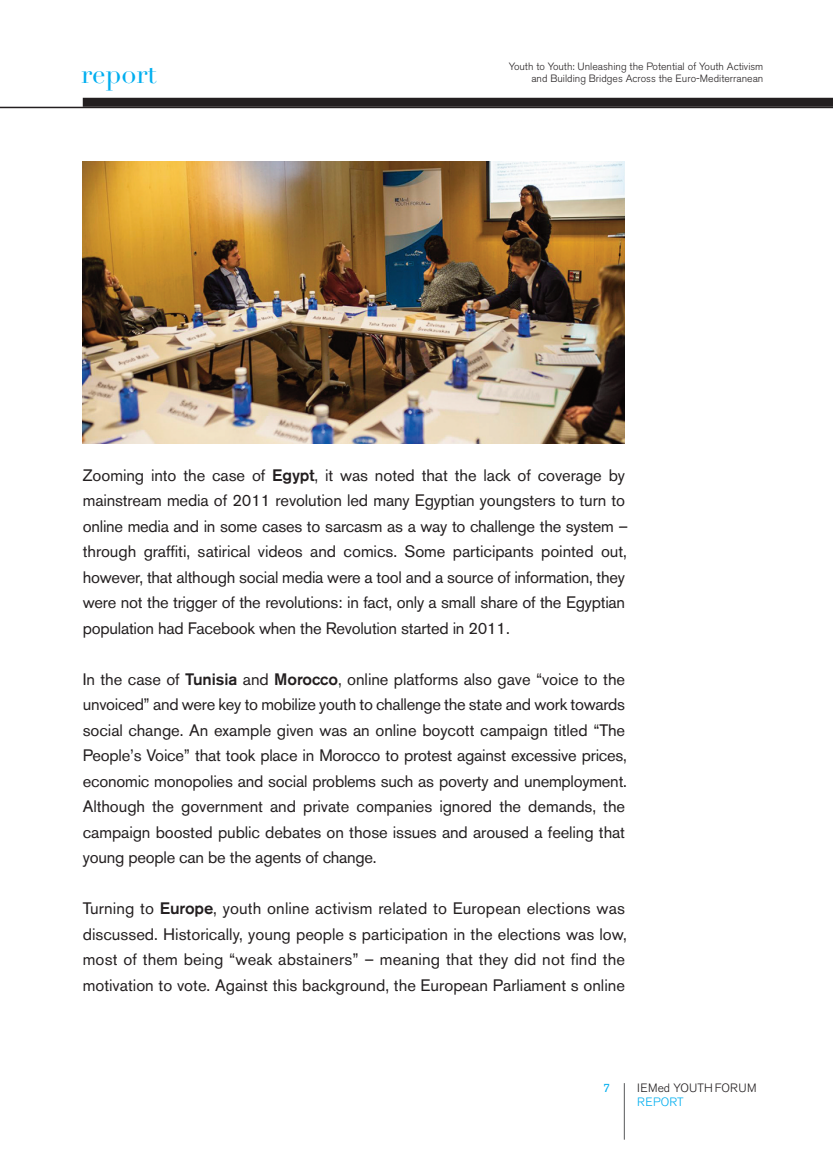
<style>
.page{position:relative;width:833px;height:1161px;background:#fff}
.page>*{position:absolute;margin:0;border:0;box-sizing:border-box;transform-origin:0 0}
.t1{font:27px "Didot LH";color:#00aeef}
.t2{font:16.5px/25.5px "Akzidenz Grotesk BE";letter-spacing:-.015em;color:#231f20;text-align:justify}
.t3{font:300 12px "Akzidenz Grotesk BE";letter-spacing:.01em;color:#231f20}
.t4{font:300 12px "Akzidenz Grotesk BE";letter-spacing:.02em;color:#00aeef}
.t5{font:12px "Akzidenz Grotesk BE";color:#00aeef}
.t6{font:300 10.5px/12px "Akzidenz Grotesk BE";color:#231f20;text-align:right}
.s1{font-weight:500}
</style>
<div class="page">
<hr style="left:624px;top:1083px;width:1px;height:56px;background:#57585a">
<hr style="left:0;top:107px;width:833px;height:1px;background:#231f20">
<div style="left:83px;top:98px;width:750px;height:9px;background:#231f20"></div>
<img style="left:83px;top:161px;width:541px;height:282px">
<h1 class="t1" style="left:81px;top:63px;width:77px">report</h1>
<p class="t6" style="left:509px;top:61px;width:256px">Youth to Youth: Unleashing the Potential of Youth Activism and Building Bridges Across the Euro-Mediterranean</p>
<p class="t2" style="left:83px;top:464px;width:546px;text-align:left">Zooming into the case of <span class="s1">Egypt</span>, it was noted that the lack of coverage by mainstream media of 2011 revolution led many Egyptian youngsters to turn to online media and in some cases to sarcasm as a way to challenge the system – through graffiti, satirical videos and comics. Some participants pointed out, however, that although social media were a tool and a source of information, they were not the trigger of the revolutions: in fact, only a small share of the Egyptian population had Facebook when the Revolution started in 2011.</p>
<p class="t2" style="left:83px;top:668px;width:545px">In the case of <span class="s1">Tunisia</span> and <span class="s1">Morocco</span>, online platforms also gave “voice to the unvoiced” and were key to mobilize youth to challenge the state and work towards social change. An example given was an online boycott campaign titled “The People’s Voice” that took place in Morocco to protest against excessive prices, economic monopolies and social problems such as poverty and unemployment.<br>Although the government and private companies ignored the demands, the campaign boosted public debates on those issues and aroused a feeling that young people can be the agents of change.</p>
<p class="t2" style="left:83px;top:897px;width:546px">Turning to <span class="s1">Europe</span>, youth online activism related to European elections was discussed. Historically, young people s participation in the elections was low, most of them being “weak abstainers” – meaning that they did not find the motivation to vote. Against this background, the European Parliament s online</p>
<p class="t5" style="left:603px;top:1083px;width:8px">7</p>
<p class="t3" style="left:637px;top:1082px;width:121px">IEMed YOUTH FORUM</p>
<p class="t4" style="left:637px;top:1097px;width:48px">REPORT</p>
</div>
